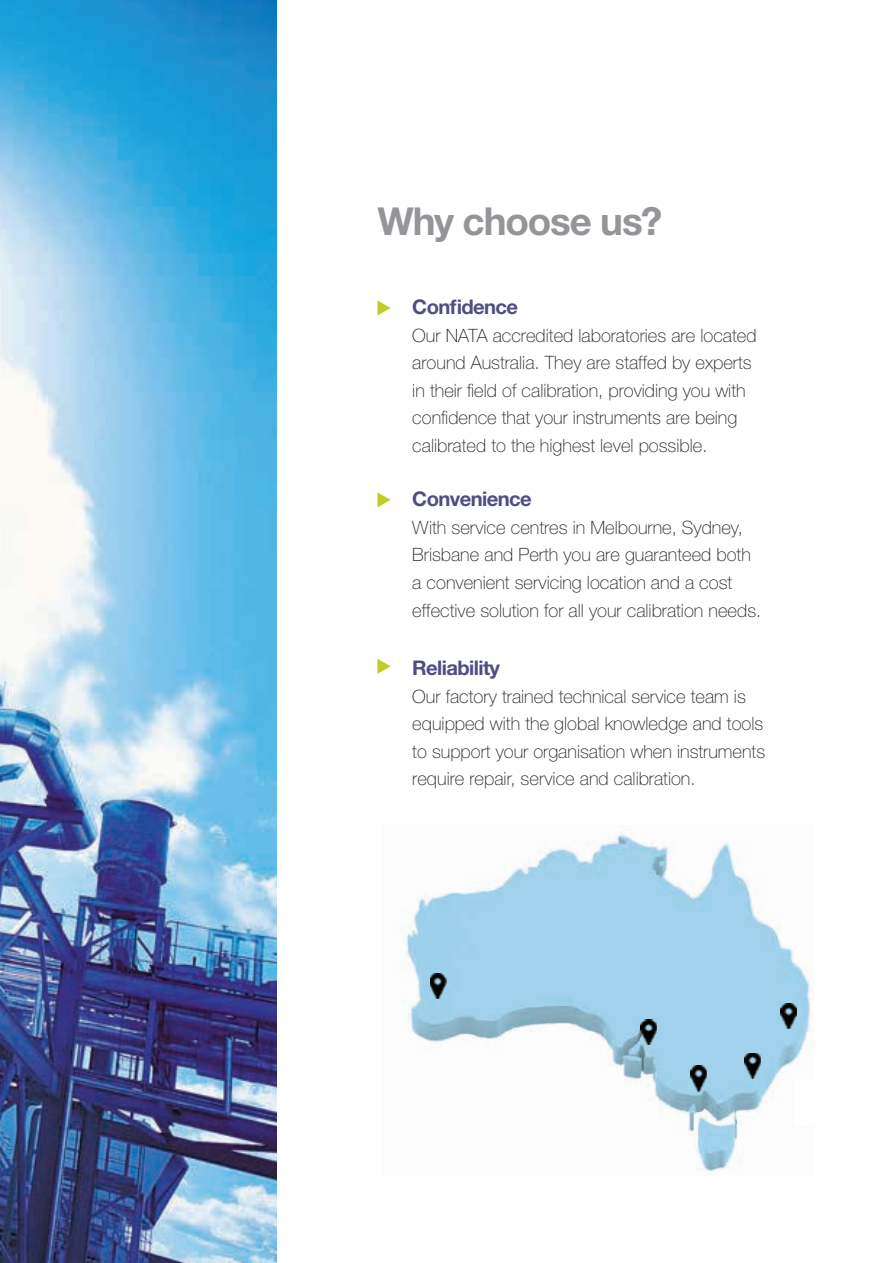
<style>
.page{position:relative;width:893px;height:1263px;background:#fff}
.page>*{position:absolute;margin:0;border:0;box-sizing:border-box;transform-origin:0 0}
.t1{font:700 38.55px "Helvetica Neue LT Std";letter-spacing:-.03em;color:#939598}
.t2{font:700 20.25px "Helvetica Neue LT Std";letter-spacing:-.03em;color:#504d85}
.t3{font:100 18.3px/27.6px "Helvetica Neue LT Std";color:#231f20}
</style>
<div class="page">
<img style="left:0;top:0;width:277px;height:1263px">
<svg style="left:377px;top:300px;width:14px;height:15px"></svg>
<svg style="left:377px;top:492px;width:14px;height:15px"></svg>
<svg style="left:377px;top:659px;width:14px;height:15px"></svg>
<img style="left:400px;top:825px;width:414px;height:347px">
<img style="left:691px;top:1066px;width:16px;height:25px">
<img style="left:641px;top:1020px;width:15px;height:25px">
<img style="left:430px;top:973px;width:16px;height:26px">
<img style="left:781px;top:1004px;width:16px;height:25px">
<img style="left:745px;top:1053px;width:15px;height:25px">
<h1 class="t1" style="left:377px;top:197px;width:286px">Why choose us?</h1>
<p class="t2" style="left:412px;top:294px;width:107px">Confidence</p>
<p class="t3" style="left:412px;top:321px;width:346px">Our NATA accredited laboratories are located around Australia. They are staffed by experts in their field of calibration, providing you with confidence that your instruments are being calibrated to the highest level possible.</p>
<p class="t2" style="left:412px;top:487px;width:121px">Convenience</p>
<p class="t3" style="left:412px;top:514px;width:350px">With service centres in Melbourne, Sydney, Brisbane and Perth you are guaranteed both a convenient servicing location and a cost effective solution for all your calibration needs.</p>
<p class="t2" style="left:412px;top:655px;width:89px">Reliability</p>
<p class="t3" style="left:412px;top:682px;width:354px">Our factory trained technical service team is equipped with the global knowledge and tools to support your organisation when instruments require repair, service and calibration.</p>
</div>
